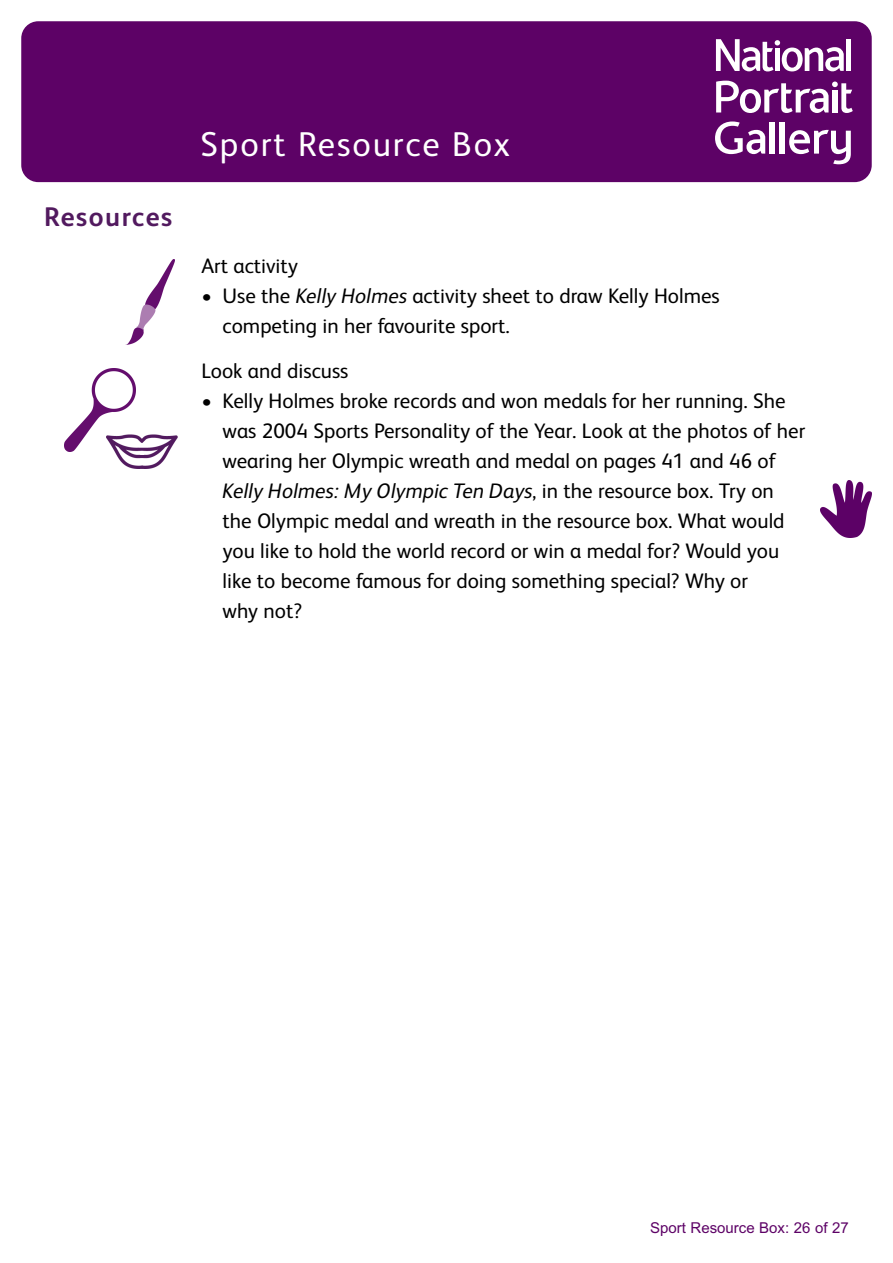
<style>
.page{position:relative;width:893px;height:1263px;background:#fff}
.page>*{position:absolute;margin:0;border:0;box-sizing:border-box;transform-origin:0 0}
.t1{font:34.5px "FS Albert";letter-spacing:.055em;color:#fff}
.t2{font:700 27px "FS Albert";letter-spacing:.055em;color:#521a5f}
.t3{font:21px/30px "FS Albert";color:#000}
.t4{font:15px "Arial";color:#5d0266}
.s1{font-style:italic}
</style>
<div class="page">
<div style="left:21px;top:21px;width:851px;height:161px;background:#5d0266;border-radius:17px"></div>
<svg style="left:789px;top:130px;width:62px;height:34px"></svg>
<div style="left:770px;top:122px;width:5px;height:32px;background:#fff"></div>
<div style="left:780px;top:122px;width:5px;height:32px;background:#fff"></div>
<svg style="left:715px;top:121px;width:50px;height:33px"></svg>
<div style="left:846px;top:39px;width:5px;height:32px;background:#fff"></div>
<svg style="left:716px;top:39px;width:128px;height:32px"></svg>
<svg style="left:716px;top:81px;width:137px;height:32px"></svg>
<img style="left:65px;top:369px;width:70px;height:82px">
<img style="left:106px;top:434px;width:72px;height:35px">
<img style="left:127px;top:259px;width:47px;height:85px">
<img style="left:820px;top:481px;width:51px;height:57px">
<p class="t2" style="left:44px;top:208px;width:130px">Resources</p>
<h1 class="t1" style="left:200px;top:132px;width:311px">Sport Resource Box</h1>
<p class="t3" style="left:201px;top:253px;width:98px">Art activity</p>
<p class="t3" style="left:223px;top:283px;width:499px;text-indent:-21px">• Use the <span class="s1">Kelly Holmes</span> activity sheet to draw Kelly Holmes competing in her favourite sport.</p>
<p class="t3" style="left:201px;top:358px;width:149px">Look and discuss</p>
<p class="t3" style="left:223px;top:388px;width:584px;text-indent:-21px">• Kelly Holmes broke records and won medals for her running. She was 2004 Sports Personality of the Year. Look at the photos of her wearing her Olympic wreath and medal on pages 41 and 46 of <span class="s1">Kelly Holmes: My Olympic Ten Days</span>, in the resource box. Try on the Olympic medal and wreath in the resource box. What would you like to hold the world record or win a medal for? Would you like to become famous for doing something special? Why or<br>why not?</p>
<p class="t4" style="left:650px;top:1219px;width:200px">Sport Resource Box: 26 of 27</p>
</div>
